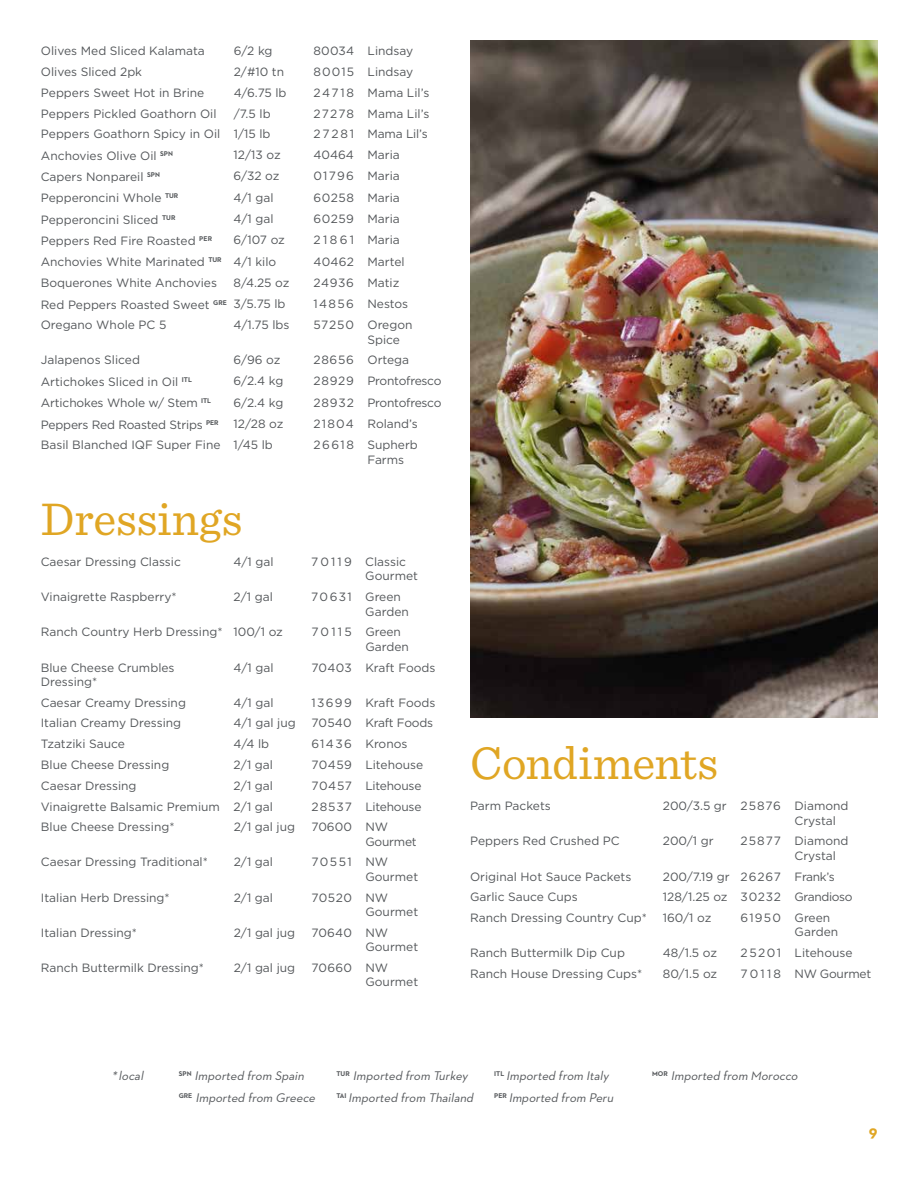
<style>
.page{position:relative;width:918px;height:1188px;background:#fff}
.page>*{position:absolute;margin:0;border:0;box-sizing:border-box;transform-origin:0 0}
.t1{font:48px "Sentinel";letter-spacing:-.005em;color:#e0a624}
.t2{font:700 16.5px "Neutraface 2 Text";color:#e0a624}
.t3{font:italic 12.75px "Neutraface 2 Text";color:#54575a}
.t4{font:12px/14.4px "Gotham";color:#54575a}
.t5{font:12px/14.4px "Gotham";letter-spacing:-.02em;color:#54575a}
.t6{font:12px "Gotham";letter-spacing:-.025em;color:#54575a}
.t7{font:12px "Gotham";letter-spacing:.045em;color:#54575a}
.t8{font:12px "Gotham";letter-spacing:.02em;color:#54575a}
.t9{font:12px "Gotham";letter-spacing:.09em;color:#54575a}
</style>
<div class="page">
<img style="left:471px;top:40px;width:407px;height:677px">
<p class="t4" style="left:41px;top:44px;width:165px">Olives Med Sliced Kalamata</p>
<p class="t4" style="left:234px;top:44px;width:40px">6/2 kg</p>
<p class="t4" style="left:314px;top:44px;width:101px">80034 Lindsay</p>
<p class="t4" style="left:41px;top:64px;width:103px">Olives Sliced 2pk</p>
<p class="t4" style="left:234px;top:64px;width:52px">2/#10 tn</p>
<p class="t4" style="left:314px;top:64px;width:101px">80015 Lindsay</p>
<p class="t4" style="left:41px;top:85px;width:165px">Peppers Sweet Hot in Brine</p>
<p class="t4" style="left:234px;top:85px;width:54px">4/6.75 lb</p>
<p class="t4" style="left:314px;top:85px;width:117px">24718 Mama Lil’s</p>
<p class="t4" style="left:41px;top:106px;width:177px">Peppers Pickled Goathorn Oil</p>
<p class="t4" style="left:234px;top:106px;width:38px">/7.5 lb</p>
<p class="t4" style="left:314px;top:106px;width:117px">27278 Mama Lil’s</p>
<p class="t4" style="left:41px;top:127px;width:231px">Peppers Goathorn Spicy in Oil 1/15 lb</p>
<p class="t4" style="left:314px;top:127px;width:116px">2 72 8 1 Mama Lil’s</p>
<p class="t4" style="left:41px;top:148px;width:134px">Anchovies Olive Oil <sup>SPN</sup></p>
<p class="t4" style="left:234px;top:147px;width:49px">12/13 oz</p>
<p class="t4" style="left:313px;top:147px;width:88px">40464 Maria</p>
<p class="t4" style="left:41px;top:169px;width:121px">Capers Nonpareil <sup>SPN</sup></p>
<p class="t4" style="left:234px;top:169px;width:47px">6/32 oz</p>
<p class="t7" style="left:313px;top:170px;width:88px">01796 Maria</p>
<p class="t4" style="left:41px;top:191px;width:139px">Pepperoncini Whole <sup>TUR</sup></p>
<p class="t4" style="left:234px;top:190px;width:41px">4/1 gal</p>
<p class="t8" style="left:313px;top:191px;width:88px">60258 Maria</p>
<p class="t4" style="left:41px;top:212px;width:136px">Pepperoncini Sliced <sup>TUR</sup></p>
<p class="t4" style="left:234px;top:211px;width:41px">4/1 gal</p>
<p class="t4" style="left:313px;top:211px;width:88px">60259 Maria</p>
<p class="t4" style="left:41px;top:233px;width:173px">Peppers Red Fire Roasted <sup>PER</sup></p>
<p class="t4" style="left:234px;top:233px;width:53px">6/107 oz</p>
<p class="t9" style="left:313px;top:234px;width:88px">21861 Maria</p>
<p class="t4" style="left:41px;top:255px;width:237px">Anchovies White Marinated <sup>TUR</sup> 4/1 kilo</p>
<p class="t4" style="left:313px;top:254px;width:93px">40462 Martel</p>
<p class="t4" style="left:41px;top:276px;width:178px">Boquerones White Anchovies</p>
<p class="t4" style="left:234px;top:276px;width:57px">8/4.25 oz</p>
<p class="t4" style="left:313px;top:276px;width:87px">24936 Matiz</p>
<p class="t4" style="left:41px;top:297px;width:246px">Red Peppers Roasted Sweet <sup>GRE</sup> 3/5.75 lb</p>
<p class="t4" style="left:313px;top:296px;width:96px">14856 Nestos</p>
<p class="t4" style="left:41px;top:318px;width:127px">Oregano Whole PC 5</p>
<p class="t4" style="left:234px;top:318px;width:57px">4/1.75 lbs</p>
<p class="t4" style="left:367px;top:318px;width:47px;text-indent:-54px">57250 Oregon<br>Spice</p>
<p class="t4" style="left:41px;top:353px;width:101px">Jalapenos Sliced</p>
<p class="t4" style="left:234px;top:353px;width:48px">6/96 oz</p>
<p class="t4" style="left:313px;top:353px;width:97px">28656 Ortega</p>
<p class="t4" style="left:41px;top:374px;width:153px">Artichokes Sliced in Oil <sup>ITL</sup></p>
<p class="t4" style="left:234px;top:374px;width:51px">6/2.4 kg</p>
<p class="t5" style="left:313px;top:374px;width:130px">28929 Prontofresco</p>
<p class="t4" style="left:41px;top:396px;width:172px">Artichokes Whole w/ Stem <sup>ITL</sup></p>
<p class="t4" style="left:234px;top:395px;width:51px">6/2.4 kg</p>
<p class="t5" style="left:313px;top:395px;width:130px">28932 Prontofresco</p>
<p class="t4" style="left:41px;top:417px;width:244px">Peppers Red Roasted Strips <sup>PER</sup> 12/28 oz</p>
<p class="t4" style="left:313px;top:416px;width:106px">21804 Roland’s</p>
<p class="t4" style="left:41px;top:438px;width:234px">Basil Blanched IQF Super Fine 1/45 lb</p>
<p class="t4" style="left:367px;top:438px;width:52px;text-indent:-54px">26618 Supherb<br>Farms</p>
<h1 class="t1" style="left:41px;top:483px;width:203px">Dressings</h1>
<p class="t4" style="left:41px;top:554px;width:142px">Caesar Dressing Classic</p>
<p class="t4" style="left:234px;top:554px;width:41px">4/1 gal</p>
<p class="t4" style="left:365px;top:554px;width:54px;text-indent:-54px">7 0 1 1 9 Classic<br>Gourmet</p>
<p class="t4" style="left:41px;top:590px;width:137px">Vinaigrette Raspberry*</p>
<p class="t4" style="left:234px;top:590px;width:41px">2/1 gal</p>
<p class="t4" style="left:365px;top:590px;width:45px;text-indent:-54px">70631 Green<br>Garden</p>
<p class="t4" style="left:41px;top:625px;width:244px">Ranch Country Herb Dressing* 100/1 oz</p>
<p class="t4" style="left:365px;top:625px;width:45px;text-indent:-54px">70115 Green<br>Garden</p>
<p class="t4" style="left:41px;top:660px;width:135px">Blue Cheese Crumbles<br>Dressing*</p>
<p class="t4" style="left:234px;top:660px;width:41px">4/1 gal</p>
<p class="t4" style="left:311px;top:660px;width:126px">70403 Kraft Foods</p>
<p class="t4" style="left:41px;top:695px;width:147px">Caesar Creamy Dressing</p>
<p class="t4" style="left:234px;top:695px;width:41px">4/1 gal</p>
<p class="t4" style="left:311px;top:695px;width:126px">13699 Kraft Foods</p>
<p class="t4" style="left:41px;top:716px;width:142px">Italian Creamy Dressing</p>
<p class="t4" style="left:234px;top:716px;width:64px">4/1 gal jug</p>
<p class="t5" style="left:311px;top:716px;width:123px">70540 Kraft Foods</p>
<p class="t4" style="left:41px;top:737px;width:86px">Tzatziki Sauce</p>
<p class="t4" style="left:234px;top:737px;width:37px">4/4 lb</p>
<p class="t4" style="left:311px;top:737px;width:98px">61436 Kronos</p>
<p class="t4" style="left:41px;top:757px;width:130px">Blue Cheese Dressing</p>
<p class="t4" style="left:234px;top:757px;width:41px">2/1 gal</p>
<p class="t4" style="left:311px;top:757px;width:113px">70459 Litehouse</p>
<p class="t4" style="left:41px;top:778px;width:97px">Caesar Dressing</p>
<p class="t4" style="left:234px;top:778px;width:41px">2/1 gal</p>
<p class="t5" style="left:311px;top:778px;width:112px">70457 Litehouse</p>
<p class="t4" style="left:41px;top:799px;width:234px">Vinaigrette Balsamic Premium 2/1 gal</p>
<p class="t5" style="left:311px;top:799px;width:112px">28537 Litehouse</p>
<p class="t4" style="left:41px;top:820px;width:135px">Blue Cheese Dressing*</p>
<p class="t4" style="left:234px;top:820px;width:63px">2/1 gal jug</p>
<p class="t5" style="left:365px;top:820px;width:53px;text-indent:-54px">70600 NW<br>Gourmet</p>
<p class="t4" style="left:41px;top:855px;width:169px">Caesar Dressing Traditional*</p>
<p class="t4" style="left:234px;top:855px;width:41px">2/1 gal</p>
<p class="t4" style="left:365px;top:855px;width:54px;text-indent:-54px">70551 NW<br>Gourmet</p>
<p class="t4" style="left:41px;top:890px;width:130px">Italian Herb Dressing*</p>
<p class="t4" style="left:234px;top:890px;width:41px">2/1 gal</p>
<p class="t4" style="left:365px;top:890px;width:54px;text-indent:-54px">70520 NW<br>Gourmet</p>
<p class="t4" style="left:41px;top:925px;width:98px">Italian Dressing*</p>
<p class="t4" style="left:234px;top:925px;width:63px">2/1 gal jug</p>
<p class="t4" style="left:365px;top:925px;width:54px;text-indent:-54px">70640 NW<br>Gourmet</p>
<p class="t4" style="left:41px;top:960px;width:165px">Ranch Buttermilk Dressing*</p>
<p class="t4" style="left:234px;top:960px;width:63px">2/1 gal jug</p>
<p class="t4" style="left:365px;top:960px;width:54px;text-indent:-54px">70660 NW<br>Gourmet</p>
<h1 class="t1" style="left:470px;top:727px;width:250px">Condiments</h1>
<p class="t4" style="left:470px;top:799px;width:82px">Parm Packets</p>
<p class="t4" style="left:795px;top:799px;width:56px;text-indent:-132px">200/3.5 gr 25876 Diamond<br>Crystal</p>
<p class="t4" style="left:470px;top:834px;width:151px">Peppers Red Crushed PC</p>
<p class="t4" style="left:663px;top:834px;width:52px">200/1 gr</p>
<p class="t4" style="left:795px;top:834px;width:56px;text-indent:-54px">25877 Diamond<br>Crystal</p>
<p class="t4" style="left:470px;top:869px;width:163px">Original Hot Sauce Packets</p>
<p class="t4" style="left:663px;top:869px;width:173px">200/7.19 gr 26267 Frank’s</p>
<p class="t4" style="left:470px;top:890px;width:109px">Garlic Sauce Cups</p>
<p class="t6" style="left:663px;top:890px;width:191px">128/1.25 oz 30232 Grandioso</p>
<p class="t4" style="left:470px;top:910px;width:178px">Ranch Dressing Country Cup*</p>
<p class="t4" style="left:663px;top:910px;width:50px">160/1 oz</p>
<p class="t4" style="left:795px;top:910px;width:45px;text-indent:-54px">61950 Green<br>Garden</p>
<p class="t4" style="left:470px;top:946px;width:156px">Ranch Buttermilk Dip Cup</p>
<p class="t4" style="left:663px;top:946px;width:56px">48/1.5 oz</p>
<p class="t4" style="left:741px;top:946px;width:113px">25201 Litehouse</p>
<p class="t4" style="left:470px;top:966px;width:174px">Ranch House Dressing Cups*</p>
<p class="t4" style="left:663px;top:966px;width:56px">80/1.5 oz</p>
<p class="t5" style="left:741px;top:966px;width:132px">7 0 1 1 8 NW Gourmet</p>
<p class="t3" style="left:112px;top:1068px;width:36px">* local</p>
<p class="t3" style="left:179px;top:1068px;width:129px"><sup>S</sup> <sup>P</sup> <sup>N</sup> Imported from Spain</p>
<p class="t3" style="left:337px;top:1068px;width:136px"><sup>T</sup> <sup>U</sup> <sup>R</sup> Imported from Turkey</p>
<p class="t3" style="left:494px;top:1068px;width:119px"><sup>I</sup> <sup>T</sup> <sup>L</sup> Imported from Italy</p>
<p class="t3" style="left:652px;top:1068px;width:150px"><sup>M</sup> <sup>O</sup> <sup>R</sup> Imported from Morocco</p>
<p class="t3" style="left:179px;top:1090px;width:141px"><sup>G</sup> <sup>R</sup> <sup>E</sup> Imported from Greece</p>
<p class="t3" style="left:337px;top:1090px;width:141px"><sup>TA</sup> <sup>I</sup> Imported from Thailand</p>
<p class="t3" style="left:494px;top:1090px;width:123px"><sup>P</sup> <sup>E</sup> <sup>R</sup> Imported from Peru</p>
<h2 class="t2" style="left:869px;top:1121px;width:10px">9</h2>
</div>
